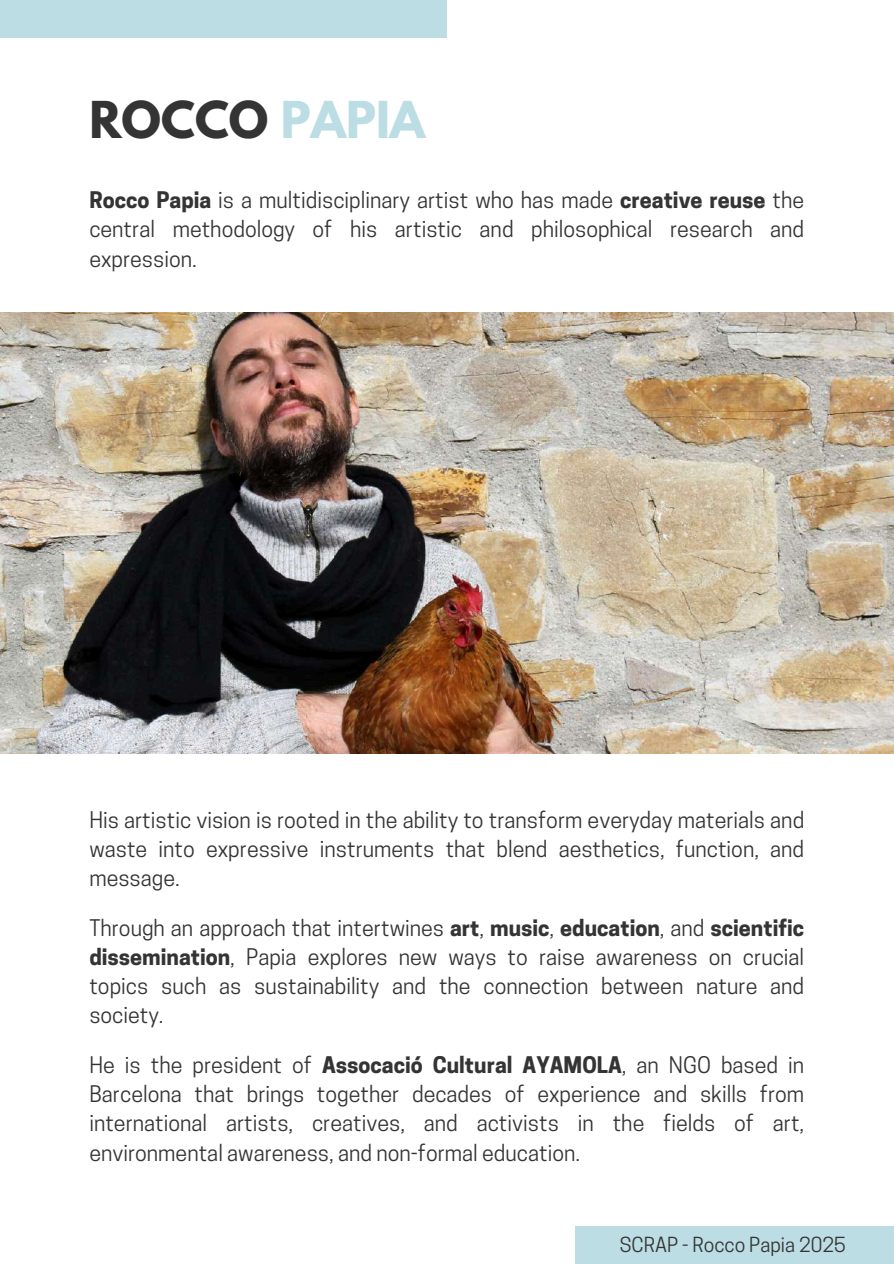
<style>
.page{position:relative;width:894px;height:1264px;background:#fff}
.page>*{position:absolute;margin:0;border:0;box-sizing:border-box;transform-origin:0 0}
.t1{font:700 45px "League Spartan";color:#343434}
.t2{font:21.45px/29.2px "Cooper Hewitt";color:#343434;text-align:justify}
.t3{font:19.5px "Cooper Hewitt";color:#343434}
.s1{color:#bcdde3}
.s2{font-weight:700}
</style>
<div class="page">
<img style="left:0;top:313px;width:893px;height:440px">
<div style="left:0;top:0;width:446px;height:37px;background:#bcdde3"></div>
<div style="left:575px;top:1226px;width:318px;height:37px;background:#bcdde3"></div>
<h1 class="t1" style="left:89px;top:98px;width:337px">ROCCO <span class="s1">PAPIA</span></h1>
<p class="t2" style="left:89px;top:188px;width:716px"><span class="s2">Rocco Papia</span> is a multidisciplinary artist who has made <span class="s2">creative reuse</span> the central methodology of his artistic and philosophical research and expression.</p>
<p class="t2" style="left:89px;top:807px;width:716px">His artistic vision is rooted in the ability to transform everyday materials and waste into expressive instruments that blend aesthetics, function, and message.</p>
<p class="t2" style="left:89px;top:915px;width:716px">Through an approach that intertwines <span class="s2">art</span>, <span class="s2">music</span>, <span class="s2">education</span>, and <span class="s2">scientific dissemination</span>, Papia explores new ways to raise awareness on crucial topics such as sustainability and the connection between nature and society.</p>
<p class="t2" style="left:89px;top:1052px;width:716px">He is the president of <span class="s2">Assocació Cultural AYAMOLA</span>, an NGO based in Barcelona that brings together decades of experience and skills from international artists, creatives, and activists in the fields of art, environmental awareness, and non-formal education.</p>
<p class="t3" style="left:619px;top:1237px;width:227px">SCRAP - Rocco Papia 2025</p>
</div>
